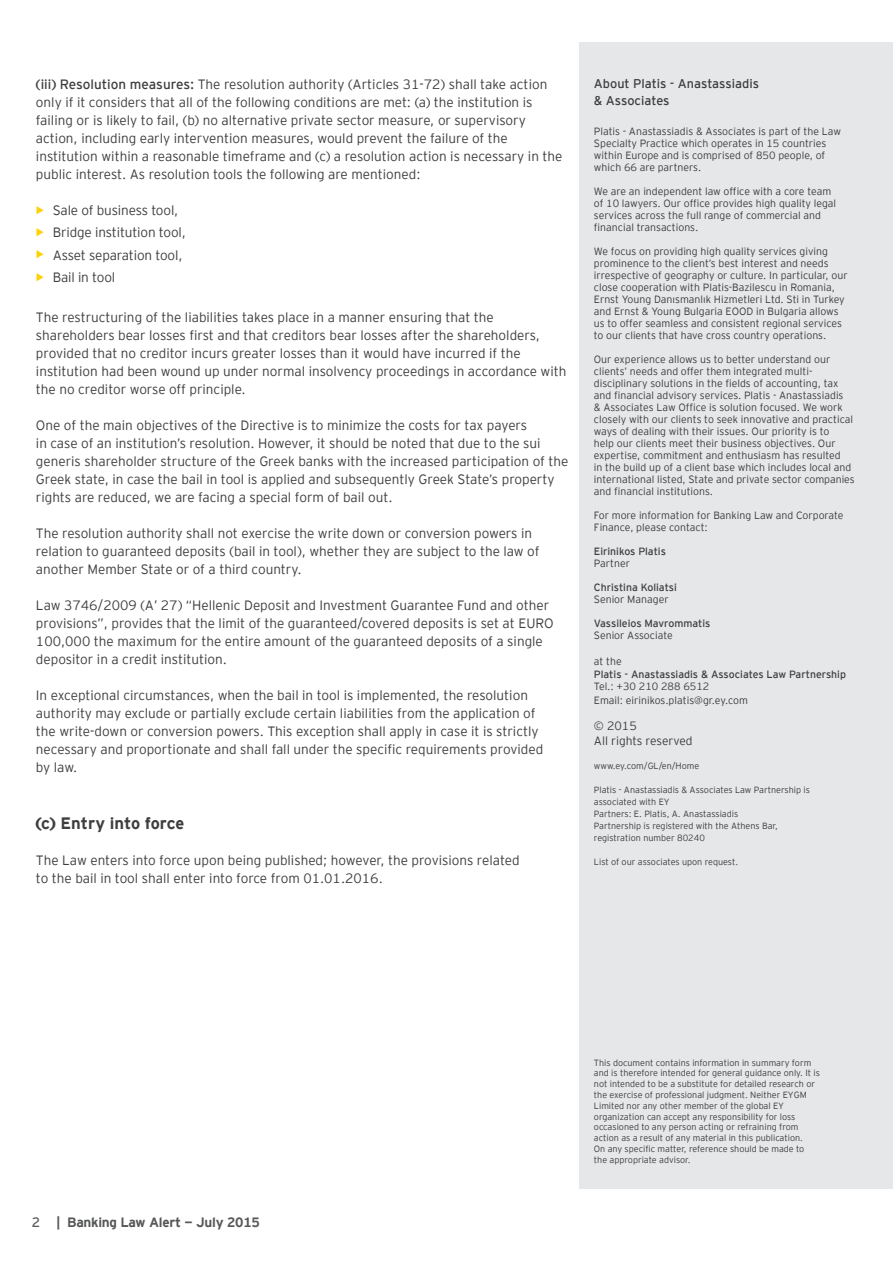
<style>
.page{position:relative;width:893px;height:1263px;background:#fff}
.page>*{position:absolute;margin:0;border:0;box-sizing:border-box;transform-origin:0 0}
.t1{font:700 16.5px "EY Interstate";letter-spacing:-.005em;color:#3e3e3f}
.t2{font:300 13.5px/18px "EY Interstate";color:#3e3e3f}
.t3{font:700 13.5px "EY Interstate";letter-spacing:-.02em;color:#57585a}
.t4{font:12.6px/16.5px "EY Interstate";color:#3e3e3f}
.t5{font:300 12px/15px "EY Interstate";color:#3e3e3f}
.t6{font:300 10.5px/12px "EY Interstate";color:#3e3e3f}
.t7{font:300 10.5px "EY Interstate";color:#3e3e3f}
.t8{font:300 9px/10.8px "EY Interstate";color:#3e3e3f}
.s1{font-style:inherit}
.s2{font-weight:700;font-size:15.75px;color:#fed105}
.s3{font-weight:400}
</style>
<div class="page">
<div style="left:579px;top:43px;width:314px;height:1146px;background:#e6e7e9"></div>
<p class="t2" style="left:36px;top:74px;width:528px"><span class="s1">(iii) Resolution measures:</span> The resolution authority (Articles 31-72) shall take action only if it considers that all of the following conditions are met: (a) the institution is failing or is likely to fail, (b) no alternative private sector measure, or supervisory action, including early intervention measures, would prevent the failure of the institution within a reasonable timeframe and (c) a resolution action is necessary in the public interest. As resolution tools the following are mentioned:</p>
<p class="t2" style="left:36px;top:200px;width:144px"><span class="s2">•</span> Sale of business tool,</p>
<p class="t2" style="left:36px;top:223px;width:152px"><span class="s2">•</span> Bridge institution tool,</p>
<p class="t2" style="left:36px;top:245px;width:148px"><span class="s2">•</span> Asset separation tool,</p>
<p class="t2" style="left:36px;top:267px;width:81px"><span class="s2">•</span> Bail in tool</p>
<p class="t2" style="left:36px;top:307px;width:532px">The restructuring of the liabilities takes place in a manner ensuring that the shareholders bear losses first and that creditors bear losses after the shareholders, provided that no creditor incurs greater losses than it would have incurred if the institution had been wound up under normal insolvency proceedings in accordance with the no creditor worse off principle.</p>
<p class="t2" style="left:36px;top:415px;width:534px">One of the main objectives of the Directive is to minimize the costs for tax payers<br>in case of an institution’s resolution. However, it should be noted that due to the sui generis shareholder structure of the Greek banks with the increased participation of the Greek state, in case the bail in tool is applied and subsequently Greek State’s property rights are reduced, we are facing a special form of bail out.</p>
<p class="t2" style="left:36px;top:523px;width:505px">The resolution authority shall not exercise the write down or conversion powers in relation to guaranteed deposits (bail in tool), whether they are subject to the law of another Member State or of a third country.</p>
<p class="t2" style="left:36px;top:595px;width:519px">Law 3746/2009 (A’ 27) “Hellenic Deposit and Investment Guarantee Fund and other provisions”, provides that the limit of the guaranteed/covered deposits is set at EURO 100,000 the maximum for the entire amount of the guaranteed deposits of a single depositor in a credit institution.</p>
<p class="t2" style="left:36px;top:685px;width:509px">In exceptional circumstances, when the bail in tool is implemented, the resolution authority may exclude or partially exclude certain liabilities from the application of the write-down or conversion powers. This exception shall apply in case it is strictly necessary and proportionate and shall fall under the specific requirements provided by law.</p>
<p class="t1" style="left:36px;top:811px;width:150px">(c) Entry into force</p>
<p class="t2" style="left:36px;top:850px;width:485px">The Law enters into force upon being published; however, the provisions related to the bail in tool shall enter into force from 01.01.2016.</p>
<p class="t4" style="left:594px;top:75px;width:167px">About Platis - Anastassiadis &amp; Associates</p>
<p class="t6" style="left:594px;top:125px;width:249px">Platis - Anastassiadis &amp; Associates is part of the Law Specialty Practice which operates in 15 countries within Europe and is comprised of 850 people, of which 66 are partners.</p>
<p class="t6" style="left:594px;top:185px;width:244px">We are an independent law office with a core team of 10 lawyers. Our office provides high quality legal services across the full range of commercial and financial transactions.</p>
<p class="t6" style="left:594px;top:245px;width:255px">We focus on providing high quality services giving prominence to the client’s best interest and needs irrespective of geography or culture. In particular, our close cooperation with Platis-Bazilescu in Romania, Ernst Young Danısmanlık Hizmetleri Ltd. Sti in Turkey and Ernst &amp; Young Bulgaria EOOD in Bulgaria allows us to offer seamless and consistent regional services to our clients that have cross country operations.</p>
<p class="t6" style="left:594px;top:353px;width:262px">Our experience allows us to better understand our clients’ needs and offer them integrated multi&shy;disciplinary solutions in the fields of accounting, tax and financial advisory services. Platis - Anastassiadis<br>&amp; Associates Law Office is solution focused. We work closely with our clients to seek innovative and practical ways of dealing with their issues. Our priority is to<br>help our clients meet their business objectives. Our expertise, commitment and enthusiasm has resulted<br>in the build up of a client base which includes local and international listed, State and private sector companies and financial institutions.</p>
<p class="t6" style="left:594px;top:509px;width:251px">For more information for Banking Law and Corporate<br>Finance, please contact:</p>
<p class="t7" style="left:594px;top:544px;width:74px">Eirinikos Platis</p>
<p class="t6" style="left:594px;top:557px;width:38px">Partner</p>
<p class="t7" style="left:594px;top:580px;width:85px">Christina Koliatsi</p>
<p class="t6" style="left:594px;top:593px;width:76px">Senior Manager</p>
<p class="t7" style="left:594px;top:616px;width:118px">Vassileios Mavrommatis</p>
<p class="t6" style="left:594px;top:629px;width:80px">Senior Associate</p>
<p class="t6" style="left:594px;top:654px;width:29px">at the</p>
<p class="t7" style="left:594px;top:667px;width:254px">Platis - Anastassiadis &amp; Associates Law Partnership</p>
<p class="t6" style="left:594px;top:679px;width:155px;line-height:13.5px">Tel.: +30 210 288 6512<br>Email: eirinikos.platis@gr.ey.com</p>
<p class="t5" style="left:594px;top:718px;width:100px">© 2015<br>Αll rights reserved</p>
<p class="t8" style="left:594px;top:760px;width:107px">www.ey.com/GL/en/Home</p>
<p class="t8" style="left:594px;top:784px;width:218px;line-height:12px">Platis - Anastassiadis &amp; Associates Law Partnership is associated with EY<br>Partners: E. Platis, A. Anastassiadis<br>Partnership is registered with the Athens Bar, registration number 80240</p>
<p class="t8" style="left:594px;top:856px;width:146px">List of our associates upon request.</p>
<p class="t3" style="left:32px;top:1212px;width:229px"><span class="s3">2</span> | Banking Law Alert − July 2015</p>
<p class="t8" style="left:594px;top:1056px;width:228px">This document contains information in summary form and is therefore intended for general guidance only. It is not intended to be a substitute for detailed research or the exercise of professional judgment. Neither EYGM Limited nor any other member of the global EY organization can accept any responsibility for loss occasioned to any person acting or refraining from action as a result of any material in this publication.<br>On any specific matter, reference should be made to<br>the appropriate advisor.</p>
</div>
